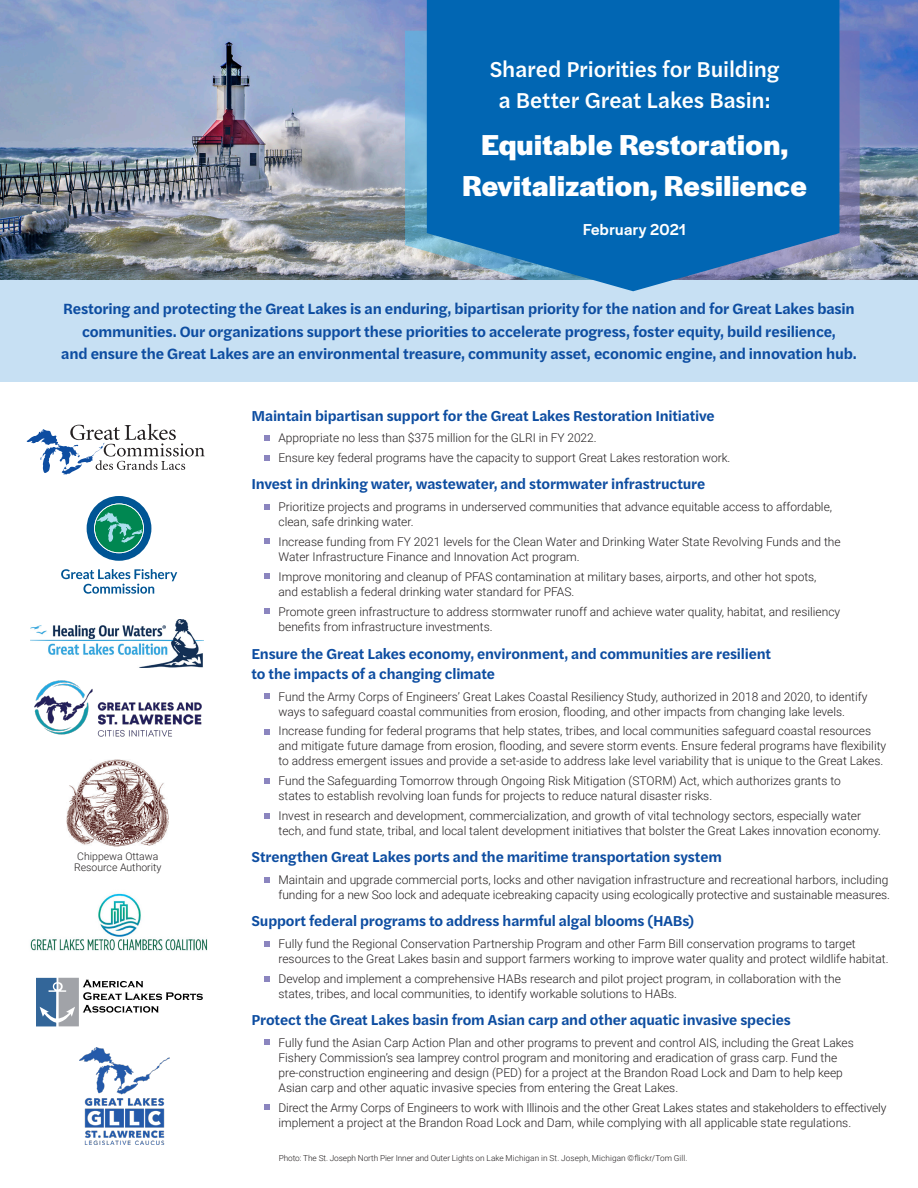
<style>
.page{position:relative;width:918px;height:1188px;background:#fff}
.page>*{position:absolute;margin:0;border:0;box-sizing:border-box;transform-origin:0 0}
.t1{font:700 30px/40.8px "Halyard Display";letter-spacing:.015em;color:#fff;text-align:center}
.t2{font:500 22.5px/30.6px "Halyard Text";letter-spacing:-.005em;color:#fff;text-align:center}
.t3{font:500 16.5px "Halyard Display";letter-spacing:.02em;color:#fff}
.LP2020ONE_Body_Bolde{font:600 15.45px/22.5px "Halyard Text";letter-spacing:-.015em;color:#0d4da1;text-align:center}
.LP2020ONE_Heading{font:600 15px/19.5px "Halyard Text";letter-spacing:-.01em;color:#0d4da1}
.LP21ONE_Body_Bullets{font:300 12px/15px "Roboto";color:#231f20}
.LP2014ONE_OrgNames{font:300 10.5px/11.2px "Roboto";color:#231f20;text-align:center}
.LP2014ONE_OrgNames-2{font:300 8.25px "Roboto";letter-spacing:-.01em;color:#231f20}
</style>
<div class="page">
<img style="left:0;top:0;width:918px;height:281px">
<svg style="left:839px;top:31px;width:21px;height:250px;background:#7a7fb2"></svg>
<svg style="left:405px;top:31px;width:22px;height:250px;background:#78afcf"></svg>
<div style="left:0;top:281px;width:918px;height:101px;background:#c7e0f3"></div>
<img style="left:80px;top:1048px;width:89px;height:96px">
<svg style="left:27px;top:424px;width:178px;height:51px"></svg>
<img style="left:67px;top:759px;width:102px;height:88px">
<img style="left:34px;top:680px;width:168px;height:57px">
<img style="left:30px;top:893px;width:178px;height:58px">
<img style="left:30px;top:620px;width:173px;height:48px">
<svg style="left:36px;top:978px;width:167px;height:48px"></svg>
<svg style="left:87px;top:496px;width:64px;height:65px"></svg>
<svg style="left:61px;top:569px;width:116px;height:25px"></svg>
<svg style="left:264px;top:435px;width:6px;height:6px"></svg>
<svg style="left:264px;top:455px;width:6px;height:6px"></svg>
<svg style="left:264px;top:504px;width:6px;height:6px"></svg>
<svg style="left:264px;top:539px;width:6px;height:5px"></svg>
<svg style="left:264px;top:574px;width:6px;height:5px"></svg>
<svg style="left:264px;top:609px;width:6px;height:5px"></svg>
<svg style="left:264px;top:694px;width:6px;height:5px"></svg>
<svg style="left:264px;top:729px;width:6px;height:5px"></svg>
<svg style="left:264px;top:778px;width:6px;height:6px"></svg>
<svg style="left:264px;top:813px;width:6px;height:6px"></svg>
<svg style="left:264px;top:877px;width:6px;height:6px"></svg>
<svg style="left:264px;top:941px;width:6px;height:6px"></svg>
<svg style="left:264px;top:976px;width:6px;height:5px"></svg>
<svg style="left:264px;top:1040px;width:6px;height:5px"></svg>
<svg style="left:264px;top:1105px;width:6px;height:5px"></svg>
<svg style="left:427px;top:0;width:412px;height:291px;background:#106db5"></svg>
<p class="t2" style="left:490px;top:53px;width:291px">Shared Priorities for Building a Better Great Lakes Basin:</p>
<p class="t1" style="left:462px;top:123px;width:346px">Equitable Restoration,<br>Revitalization, Resilience</p>
<p class="t3" style="left:583px;top:217px;width:105px">February 2021</p>
<p class="LP2020ONE_Body_Bolde" style="left:61px;top:297px;width:797px">Restoring and protecting the Great Lakes is an enduring, bipartisan priority for the nation and for Great Lakes basin communities. Our organizations support these priorities to accelerate progress, foster equity, build resilience,<br>and ensure the Great Lakes are an environmental treasure, community asset, economic engine, and innovation hub.</p>
<p class="LP2014ONE_OrgNames" style="left:74px;top:850px;width:89px">Chippewa Ottawa<br>Resource Authority</p>
<p class="LP2020ONE_Heading" style="left:252px;top:405px;width:465px">Maintain bipartisan support for the Great Lakes Restoration Initiative</p>
<p class="LP21ONE_Body_Bullets" style="left:279px;top:430px;width:320px">Appropriate no less than $375 million for the GLRI in FY 2022.</p>
<p class="LP21ONE_Body_Bullets" style="left:279px;top:450px;width:454px">Ensure key federal programs have the capacity to support Great Lakes restoration work.</p>
<p class="LP2020ONE_Heading" style="left:252px;top:474px;width:455px">Invest in drinking water, wastewater, and stormwater infrastructure</p>
<p class="LP21ONE_Body_Bullets" style="left:279px;top:499px;width:555px">Prioritize projects and programs in underserved communities that advance equitable access to affordable, clean, safe drinking water.</p>
<p class="LP21ONE_Body_Bullets" style="left:279px;top:534px;width:564px">Increase funding from FY 2021 levels for the Clean Water and Drinking Water State Revolving Funds and the<br>Water Infrastructure Finance and Innovation Act program.</p>
<p class="LP21ONE_Body_Bullets" style="left:279px;top:569px;width:540px">Improve monitoring and cleanup of PFAS contamination at military bases, airports, and other hot spots, and establish a federal drinking water standard for PFAS.</p>
<p class="LP21ONE_Body_Bullets" style="left:279px;top:603px;width:563px">Promote green infrastructure to address stormwater runoff and achieve water quality, habitat, and resiliency benefits from infrastructure investments.</p>
<p class="LP2020ONE_Heading" style="left:252px;top:644px;width:521px">Ensure the Great Lakes economy, environment, and communities are resilient to the impacts of a changing climate</p>
<p class="LP21ONE_Body_Bullets" style="left:279px;top:688px;width:590px">Fund the Army Corps of Engineers’ Great Lakes Coastal Resiliency Study, authorized in 2018 and 2020, to identify ways to safeguard coastal communities from erosion, flooding, and other impacts from changing lake levels.</p>
<p class="LP21ONE_Body_Bullets" style="left:279px;top:723px;width:609px">Increase funding for federal programs that help states, tribes, and local communities safeguard coastal resources and mitigate future damage from erosion, flooding, and severe storm events. Ensure federal programs have flexibility to address emergent issues and provide a set-aside to address lake level variability that is unique to the Great Lakes.</p>
<p class="LP21ONE_Body_Bullets" style="left:279px;top:773px;width:564px">Fund the Safeguarding Tomorrow through Ongoing Risk Mitigation (STORM) Act, which authorizes grants to states to establish revolving loan funds for projects to reduce natural disaster risks.</p>
<p class="LP21ONE_Body_Bullets" style="left:279px;top:808px;width:604px">Invest in research and development, commercialization, and growth of vital technology sectors, especially water tech, and fund state, tribal, and local talent development initiatives that bolster the Great Lakes innovation economy.</p>
<p class="LP2020ONE_Heading" style="left:252px;top:847px;width:472px">Strengthen Great Lakes ports and the maritime transportation system</p>
<p class="LP21ONE_Body_Bullets" style="left:279px;top:872px;width:613px">Maintain and upgrade commercial ports, locks and other navigation infrastructure and recreational harbors, including funding for a new Soo lock and adequate icebreaking capacity using ecologically protective and sustainable measures.</p>
<p class="LP2020ONE_Heading" style="left:252px;top:911px;width:444px">Support federal programs to address harmful algal blooms (HABs)</p>
<p class="LP21ONE_Body_Bullets" style="left:279px;top:936px;width:612px">Fully fund the Regional Conservation Partnership Program and other Farm Bill conservation programs to target resources to the Great Lakes basin and support farmers working to improve water quality and protect wildlife habitat.</p>
<p class="LP21ONE_Body_Bullets" style="left:279px;top:971px;width:564px">Develop and implement a comprehensive HABs research and pilot project program, in collaboration with the states, tribes, and local communities, to identify workable solutions to HABs.</p>
<p class="LP2020ONE_Heading" style="left:252px;top:1009px;width:541px">Protect the Great Lakes basin from Asian carp and other aquatic invasive species</p>
<p class="LP21ONE_Body_Bullets" style="left:279px;top:1035px;width:577px">Fully fund the Asian Carp Action Plan and other programs to prevent and control AIS, including the Great Lakes Fishery Commission’s sea lamprey control program and monitoring and eradication of grass carp. Fund the pre-construction engineering and design (PED) for a project at the Brandon Road Lock and Dam to help keep Asian carp and other aquatic invasive species from entering the Great Lakes.</p>
<p class="LP21ONE_Body_Bullets" style="left:279px;top:1100px;width:609px">Direct the Army Corps of Engineers to work with Illinois and the other Great Lakes states and stakeholders to effectively implement a project at the Brandon Road Lock and Dam, while complying with all applicable state regulations.</p>
<p class="LP2014ONE_OrgNames-2" style="left:279px;top:1152px;width:410px">Photo: The St. Joseph North Pier Inner and Outer Lights on Lake Michigan in St. Joseph, Michigan ©flickr/Tom Gill.</p>
</div>
